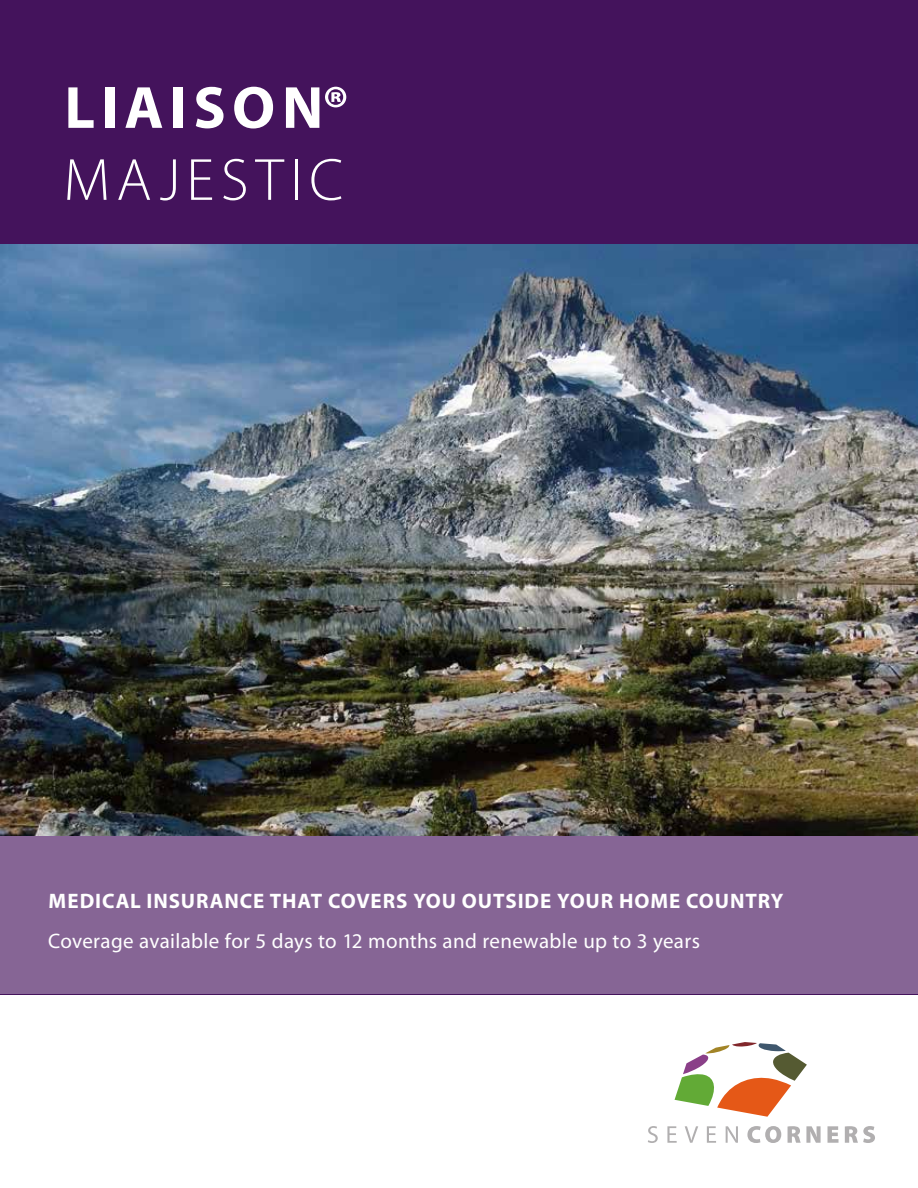
<style>
.page{position:relative;width:918px;height:1188px;background:#fff}
.page>*{position:absolute;margin:0;border:0;box-sizing:border-box;transform-origin:0 0}
.t1{font:700 60px "Myriad Pro";letter-spacing:.105em;color:#fff}
.t2{font:300 60px "Myriad Pro";letter-spacing:.11em;color:#fff}
.t3{font:21px "Myriad Pro";letter-spacing:.015em;color:#fff}
.t4{font:700 21px "Myriad Pro";letter-spacing:.04em;color:#fff}
</style>
<div class="page">
<svg style="left:648px;top:1126px;width:10px;height:17px"></svg>
<svg style="left:667px;top:1126px;width:10px;height:17px"></svg>
<svg style="left:685px;top:1126px;width:13px;height:17px"></svg>
<svg style="left:707px;top:1126px;width:9px;height:17px"></svg>
<svg style="left:726px;top:1126px;width:12px;height:17px"></svg>
<svg style="left:747px;top:1126px;width:34px;height:17px"></svg>
<svg style="left:788px;top:1126px;width:33px;height:17px"></svg>
<svg style="left:828px;top:1126px;width:11px;height:17px"></svg>
<svg style="left:845px;top:1126px;width:30px;height:17px"></svg>
<svg style="left:675px;top:1042px;width:132px;height:75px"></svg>
<div style="left:0;top:0;width:918px;height:994px;background:#44135c"></div>
<div style="left:0;top:836px;width:918px;height:158px;background:#866595"></div>
<img style="left:0;top:244px;width:918px;height:592px">
<h1 class="t1" style="left:64px;top:69px;width:287px">LIAISON®</h1>
<h1 class="t2" style="left:63px;top:147px;width:281px">MAJESTIC</h1>
<p class="t4" style="left:49px;top:887px;width:736px">MEDICAL INSURANCE THAT COVERS YOU OUTSIDE YOUR HOME COUNTRY</p>
<p class="t3" style="left:48px;top:928px;width:653px">Coverage available for 5 days to 12 months and renewable up to 3 years</p>
</div>
